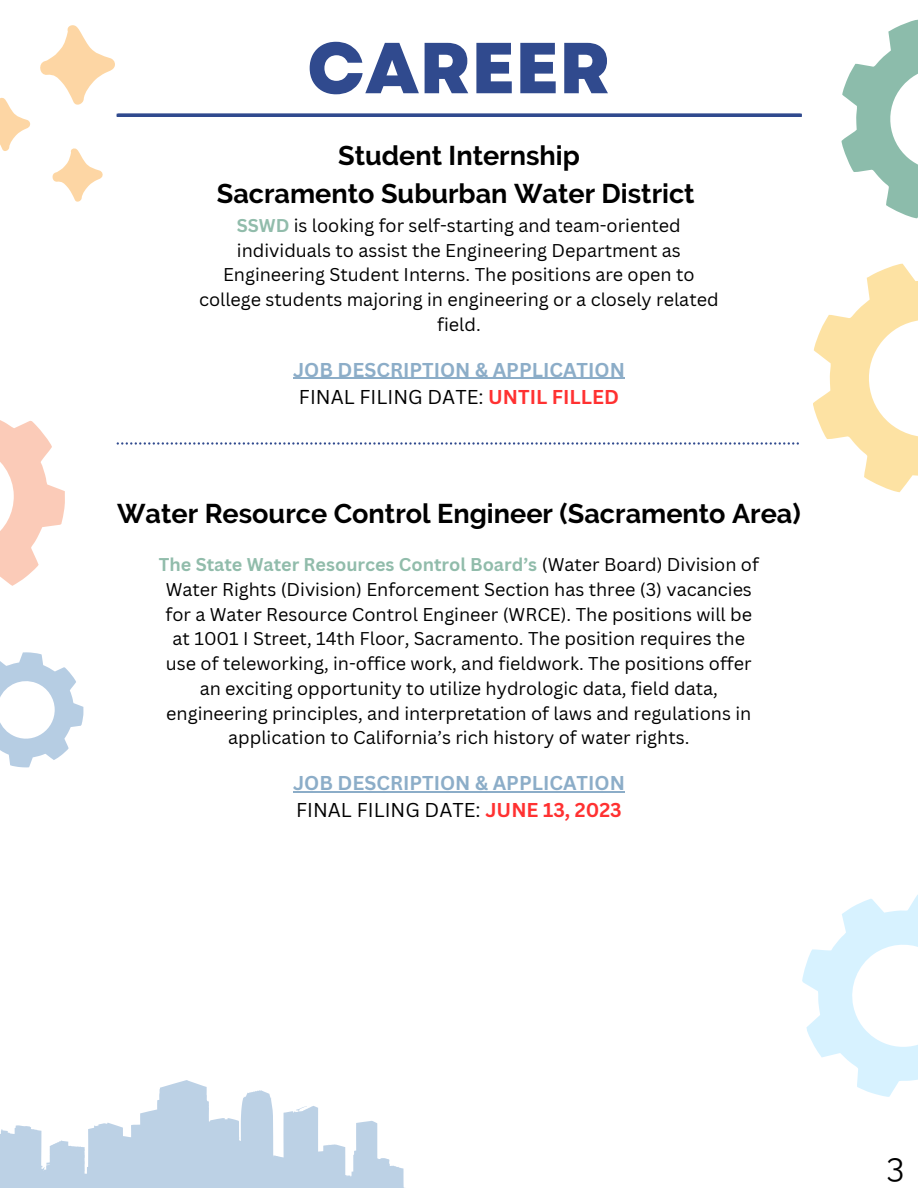
<style>
.page{position:relative;width:918px;height:1188px;background:#fff}
.page>*{position:absolute;margin:0;border:0;box-sizing:border-box;transform-origin:0 0}
.t1{font:800 72px "Garet";color:#304a8e}
.t2{font:33px "Raleway";color:#000}
.t3{font:700 27px "Raleway";color:#000}
.t4{font:19.5px "Canva Sans";color:#000}
.t5{font:700 19.5px "Canva Sans";color:#8cadc8}
.t6{font:18px/24.8px "Canva Sans";color:#000;text-align:center}
.s1{font-weight:700;color:#91bcab}
.s2{font-weight:700;color:#ff3131}
</style>
<div class="page">
<svg style="left:0;top:1080px;width:405px;height:108px;fill:#bcd1e5"></svg>
<svg style="left:813px;top:263px;width:105px;height:230px"></svg>
<svg style="left:841px;top:19px;width:77px;height:200px"></svg>
<svg style="left:0;top:420px;width:84px;height:348px"></svg>
<svg style="left:40px;top:25px;width:75px;height:80px"></svg>
<svg style="left:52px;top:148px;width:51px;height:54px"></svg>
<svg style="left:0;top:97px;width:30px;height:54px"></svg>
<hr style="left:118px;top:114px;width:682px;height:3px;background:#304a8e">
<hr style="left:293px;top:378px;width:332px;height:1px;background:#8cadc8">
<svg style="left:802px;top:895px;width:116px;height:202px"></svg>
<svg style="left:117px;top:442px;width:682px;height:3px"></svg>
<hr style="left:293px;top:791px;width:332px;height:1px;background:#8cadc8">
<p class="t1" style="left:307px;top:16px;width:305px">CAREER</p>
<p class="t3" style="left:338px;top:140px;width:243px">Student Internship</p>
<p class="t3" style="left:217px;top:178px;width:479px">Sacramento Suburban Water District</p>
<p class="t6" style="left:199px;top:212px;width:521px"><span class="s1">SSWD</span> is looking for self-starting and team-oriented individuals to assist the Engineering Department as Engineering Student Interns. The positions are open to college students majoring in engineering or a closely related field.</p>
<p class="t5" style="left:293px;top:356px;width:333px">JOB DESCRIPTION &amp; APPLICATION</p>
<p class="t4" style="left:299px;top:383px;width:321px">FINAL FILING DATE: <span class="s2">UNTIL FILLED</span></p>
<p class="t3" style="left:117px;top:497px;width:685px">Water Resource Control Engineer (Sacramento Area)</p>
<p class="t6" style="left:159px;top:552px;width:602px"><span class="s1">The State Water Resources Control Board’s</span> (Water Board) Division of Water Rights (Division) Enforcement Section has three (3) vacancies for a Water Resource Control Engineer (WRCE). The positions will be at 1001 I Street, 14th Floor, Sacramento. The position requires the use of teleworking, in-office work, and fieldwork. The positions offer an exciting opportunity to utilize hydrologic data, field data, engineering principles, and interpretation of laws and regulations in application to California’s rich history of water rights.</p>
<p class="t5" style="left:293px;top:769px;width:333px">JOB DESCRIPTION &amp; APPLICATION</p>
<p class="t4" style="left:296px;top:796px;width:327px">FINAL FILING DATE: <span class="s2">JUNE 13, 2023</span></p>
<p class="t2" style="left:887px;top:1146px;width:19px">3</p>
</div>
